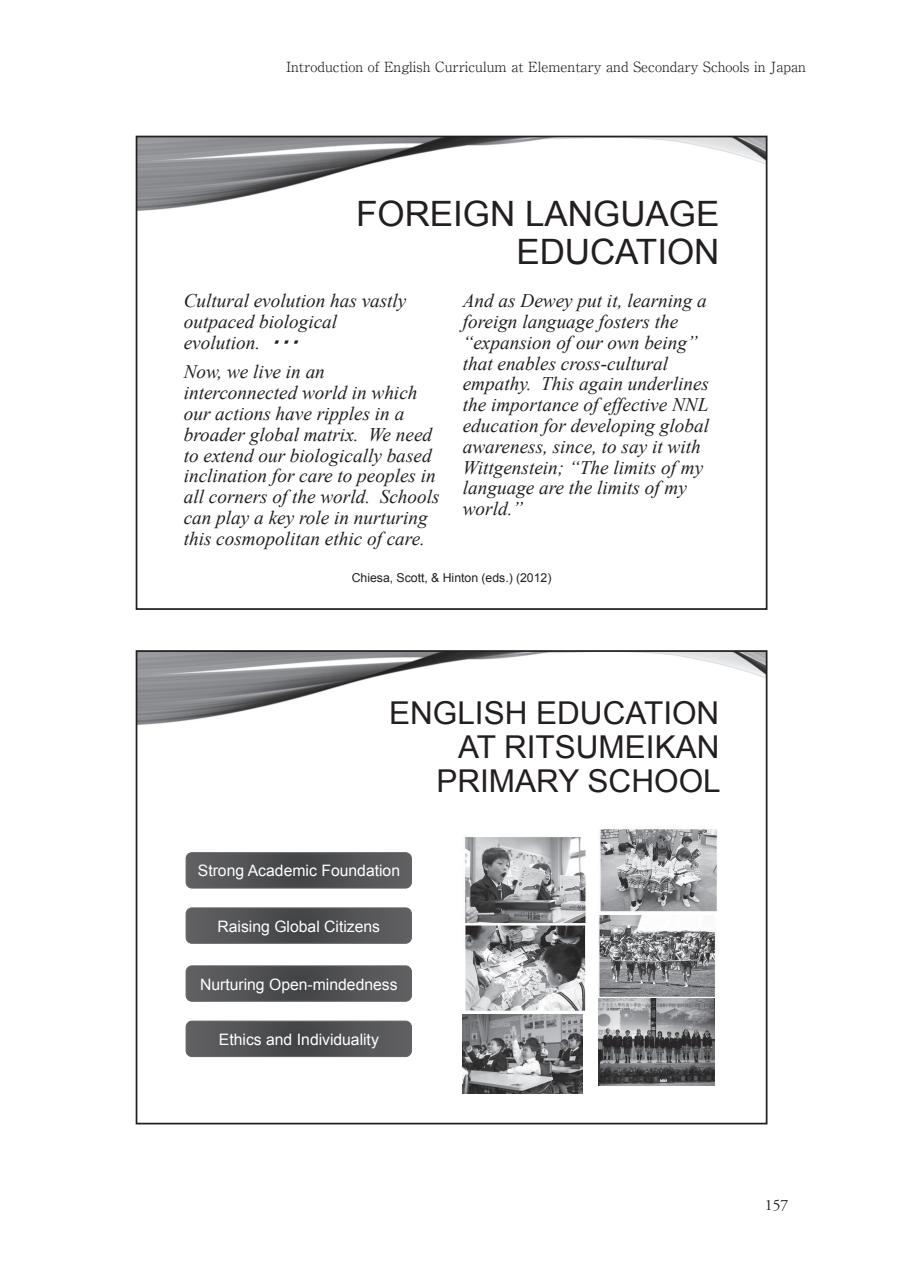
<style>
.page{position:relative;width:903px;height:1275px;background:#fff}
.page>*{position:absolute;margin:0;border:0;box-sizing:border-box;transform-origin:0 0}
.t1{font:35px/37.8px "Arial";color:#231f20;text-align:right}
.t2{font:31.5px/33.9px "Arial";color:#231f20;text-align:right}
.t3{font:italic 19.25px/20.8px "Times New Roman";color:#231f20}
.t4{font:15.75px "Arial";color:#fff}
.t5{font:15.75px "Adobe Garamond Pro";color:#231f20}
.t6{font:300 14px "Ryumin Pr 6";color:#231f20}
.t7{font:12.25px "Arial";color:#231f20}
.s1{font-family:"MS P Gothic"}
</style>
<div class="page">
<img style="left:139px;top:139px;width:625px;height:72px">
<div style="left:136px;top:136px;width:631px;height:474px;border:2px solid #231f20"></div>
<img style="left:139px;top:653px;width:625px;height:72px">
<img style="left:465px;top:837px;width:122px;height:87px">
<svg style="left:186px;top:853px;width:225px;height:35px;background:#525354"></svg>
<div style="left:186px;top:852px;width:226px;height:36px;border:1px solid #626265;border-radius:6px"></div>
<svg style="left:186px;top:909px;width:224px;height:33px;background:#525254"></svg>
<div style="left:186px;top:907px;width:226px;height:37px;border:1px solid #626265;border-radius:6px"></div>
<svg style="left:186px;top:967px;width:224px;height:33px;background:#525254"></svg>
<div style="left:186px;top:965px;width:226px;height:37px;border:1px solid #626265;border-radius:6px"></div>
<svg style="left:186px;top:1021px;width:225px;height:36px;background:#525355"></svg>
<div style="left:186px;top:1021px;width:226px;height:36px;border:1px solid #626265;border-radius:6px"></div>
<img style="left:599px;top:826px;width:119px;height:172px">
<img style="left:465px;top:925px;width:121px;height:86px">
<img style="left:462px;top:1014px;width:120px;height:80px">
<img style="left:599px;top:998px;width:116px;height:88px">
<div style="left:136px;top:650px;width:631px;height:474px;border:2px solid #231f20"></div>
<p class="t6" style="left:286px;top:56px;width:521px">Introduction of English Curriculum at Elementary and Secondary Schools in Japan</p>
<h1 class="t1" style="left:356px;top:194px;width:365px">FOREIGN LANGUAGE<br>EDUCATION</h1>
<p class="t3" style="left:184px;top:290px;width:224px">Cultural evolution has vastly outpaced biological evolution. <span class="s1">・・・</span></p>
<p class="t3" style="left:184px;top:361px;width:257px">Now, we live in an interconnected world in which our actions have ripples in a broader global matrix. We need to extend our biologically based inclination for care to peoples in all corners of the world. Schools can play a key role in nurturing this cosmopolitan ethic of care.</p>
<p class="t3" style="left:463px;top:290px;width:248px">And as Dewey put it, learning a foreign language fosters the “expansion of our own being” that enables cross-cultural empathy. This again underlines the importance of effective NNL education for developing global awareness, since, to say it with<br>Wittgenstein; “The limits of my language are the limits of my world.”</p>
<p class="t7" style="left:352px;top:569px;width:201px">Chiesa, Scott, &amp; Hinton (eds.) (2012)</p>
<h2 class="t2" style="left:389px;top:696px;width:333px">ENGLISH EDUCATION<br>AT RITSUMEIKAN<br>PRIMARY SCHOOL</h2>
<p class="t4" style="left:198px;top:860px;width:204px">Strong Academic Foundation</p>
<p class="t4" style="left:217px;top:915px;width:164px">Raising Global Citizens</p>
<p class="t4" style="left:200px;top:973px;width:199px">Nurturing Open-mindedness</p>
<p class="t4" style="left:219px;top:1028px;width:161px">Ethics and Individuality</p>
<p class="t5" style="left:765px;top:1196px;width:25px">157</p>
</div>
